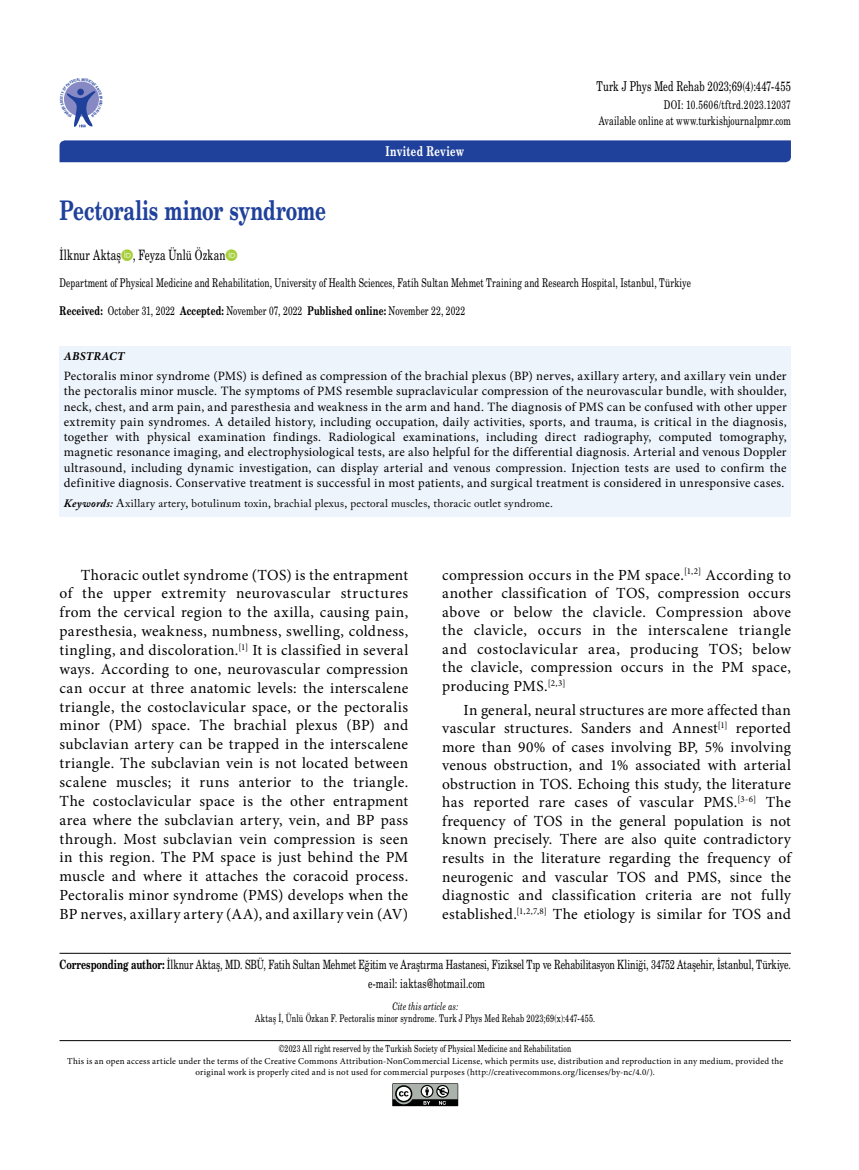
<style>
.page{position:relative;width:859px;height:1170px;background:#fff}
.page>*{position:absolute;margin:0;border:0;box-sizing:border-box;transform-origin:0 0}
.t1{font:27px "Madison Bold Tr";color:#20419b}
.t2{font:15.45px/18.9px "Minion Pro";letter-spacing:.02em;color:#000;text-align:justify}
.t3{font:14.25px "Madison Tr";letter-spacing:.01em;color:#000}
.t4{font:13.5px "Madison Tr";letter-spacing:.01em;color:#000}
.t5{font:13.5px "Madison Bold Tr";letter-spacing:.025em;color:#fff}
.t6{font:12.75px/15.3px "Minion Pro";letter-spacing:.025em;color:#000;text-align:justify}
.t7{font:12.75px/19.5px "Madison Tr";color:#000;text-align:center}
.t8{font:12px/15.6px "Madison Tr";letter-spacing:.01em;color:#000;text-align:right}
.t9{font:italic 700 12px "Minion Pro";letter-spacing:.015em;color:#000}
.t10{font:11.25px "Adobe Caslon Pro";letter-spacing:.02em;color:#000}
.t11{font:10.5px "Madison Tr";letter-spacing:.015em;color:#000}
.t12{font:10.5px "Madison Italic Tr";letter-spacing:.015em;color:#000}
.t13{font:9.75px "Madison Tr";letter-spacing:.02em;color:#000}
.t14{font:9px/10.8px "Minion Pro";letter-spacing:.02em;color:#000;text-align:center}
.t15{font:3.6px "Helvetica Cond Bold Tr";color:#20419b}
.s1{font-family:"Madison Bold Tr"}
.s2{font-weight:700;font-style:italic}
</style>
<div class="page">
<div style="left:60px;top:140px;width:731px;height:22px;background:#20419b"></div>
<div style="left:60px;top:347px;width:731px;height:170px;background:#eef4fb"></div>
<hr style="left:60px;top:952px;width:731px;height:1px;background:#000">
<hr style="left:60px;top:1040px;width:731px;height:1px;background:#000">
<svg style="left:392px;top:1083px;width:66px;height:23px"></svg>
<svg style="left:64px;top:81px;width:35px;height:47px"></svg>
<p class="t15" style="left:59px;top:100px;width:4px;rotate:-90deg">C</p>
<p class="t5" style="left:385px;top:143px;width:80px">Invited Review</p>
<p class="t4" style="left:596px;top:78px;width:196px">Turk J Phys Med Rehab 2023;69(4):447-455</p>
<p class="t8" style="left:599px;top:97px;width:194px">DOI: 10.5606/tftrd.2023.12037<br>Available online at www.turkishjournalpmr.com</p>
<h1 class="t1" style="left:60px;top:193px;width:268px">Pectoralis minor syndrome</h1>
<p class="t3" style="left:60px;top:246px;width:168px">İlknur Aktaş , Feyza Ünlü Özkan</p>
<p class="t8" style="left:60px;top:275px;width:633px">Department of Physical Medicine and Rehabilitation, University of Health Sciences, Fatih Sultan Mehmet Training and Research Hospital, Istanbul, Türkiye</p>
<p class="t8" style="left:60px;top:303px;width:407px"><span class="s1">Received:</span> October 31, 2022 <span class="s1">Accepted:</span> November 07, 2022 <span class="s1">Published online:</span> November 22, 2022</p>
<p class="t9" style="left:64px;top:348px;width:62px">ABSTRACT</p>
<p class="t6" style="left:64px;top:368px;width:724px">Pectoralis minor syndrome (PMS) is defined as compression of the brachial plexus (BP) nerves, axillary artery, and axillary vein under the pectoralis minor muscle. The symptoms of PMS resemble supraclavicular compression of the neurovascular bundle, with shoulder, neck, chest, and arm pain, and paresthesia and weakness in the arm and hand. The diagnosis of PMS can be confused with other upper extremity pain syndromes. A detailed history, including occupation, daily activities, sports, and trauma, is critical in the diagnosis, together with physical examination findings. Radiological examinations, including direct radiography, computed tomography, magnetic resonance imaging, and electrophysiological tests, are also helpful for the differential diagnosis. Arterial and venous Doppler ultrasound, including dynamic investigation, can display arterial and venous compression. Injection tests are used to confirm the definitive diagnosis. Conservative treatment is successful in most patients, and surgical treatment is considered in unresponsive cases.</p>
<p class="t10" style="left:64px;top:496px;width:491px"><span class="s2">Keywords:</span> Axillary artery, botulinum toxin, brachial plexus, pectoral muscles, thoracic outlet syndrome.</p>
<p class="t2" style="left:60px;top:565px;width:350px;text-indent:21px">Thoracic outlet syndrome (TOS) is the entrapment of the upper extremity neurovascular structures from the cervical region to the axilla, causing pain, paresthesia, weakness, numbness, swelling, coldness, tingling, and discoloration.<sup>[1]</sup> It is classified in several ways. According to one, neurovascular compression can occur at three anatomic levels: the interscalene triangle, the costoclavicular space, or the pectoralis minor (PM) space. The brachial plexus (BP) and subclavian artery can be trapped in the interscalene triangle. The subclavian vein is not located between scalene muscles; it runs anterior to the triangle.<br>The costoclavicular space is the other entrapment area where the subclavian artery, vein, and BP pass through. Most subclavian vein compression is seen in this region. The PM space is just behind the PM muscle and where it attaches the coracoid process.<br>Pectoralis minor syndrome (PMS) develops when the BP nerves, axillary artery (AA), and axillary vein (AV)</p>
<p class="t2" style="left:442px;top:565px;width:350px">compression occurs in the PM space.<sup>[1,2]</sup> According to another classification of TOS, compression occurs above or below the clavicle. Compression above the clavicle, occurs in the interscalene triangle and costoclavicular area, producing TOS; below the clavicle, compression occurs in the PM space, producing PMS.<sup>[2,3]</sup></p>
<p class="t2" style="left:442px;top:700px;width:350px;text-indent:21px">In general, neural structures are more affected than vascular structures. Sanders and Annest<sup>[1]</sup> reported more than 90% of cases involving BP, 5% involving venous obstruction, and 1% associated with arterial obstruction in TOS. Echoing this study, the literature has reported rare cases of vascular PMS.<sup>[3-6]</sup> The frequency of TOS in the general population is not known precisely. There are also quite contradictory results in the literature regarding the frequency of neurogenic and vascular TOS and PMS, since the diagnostic and classification criteria are not fully established.<sup>[1,2,7,8]</sup> The etiology is similar for TOS and</p>
<p class="t7" style="left:60px;top:954px;width:733px"><span class="s1">Corresponding author:</span> İlknur Aktaş, MD. SBÜ, Fatih Sultan Mehmet Eğitim ve Araştırma Hastanesi, Fiziksel Tıp ve Rehabilitasyon Kliniği, 34752 Ataşehir, İstanbul, Türkiye. e-mail: iaktas@hotmail.com</p>
<p class="t12" style="left:392px;top:999px;width:67px">Cite this article as:</p>
<p class="t11" style="left:255px;top:1011px;width:342px">Aktaş İ, Ünlü Özkan F. Pectoralis minor syndrome. Turk J Phys Med Rehab 2023;69(x):447-455.</p>
<p class="t14" style="left:67px;top:1055px;width:717px">This is an open access article under the terms of the Creative Commons Attribution-NonCommercial License, which permits use, distribution and reproduction in any medium, provided the original work is properly cited and is not used for commercial purposes (http://creativecommons.org/licenses/by-nc/4.0/).</p>
<p class="t13" style="left:279px;top:1042px;width:293px">©2023 All right reserved by the Turkish Society of Physical Medicine and Rehabilitation</p>
</div>
